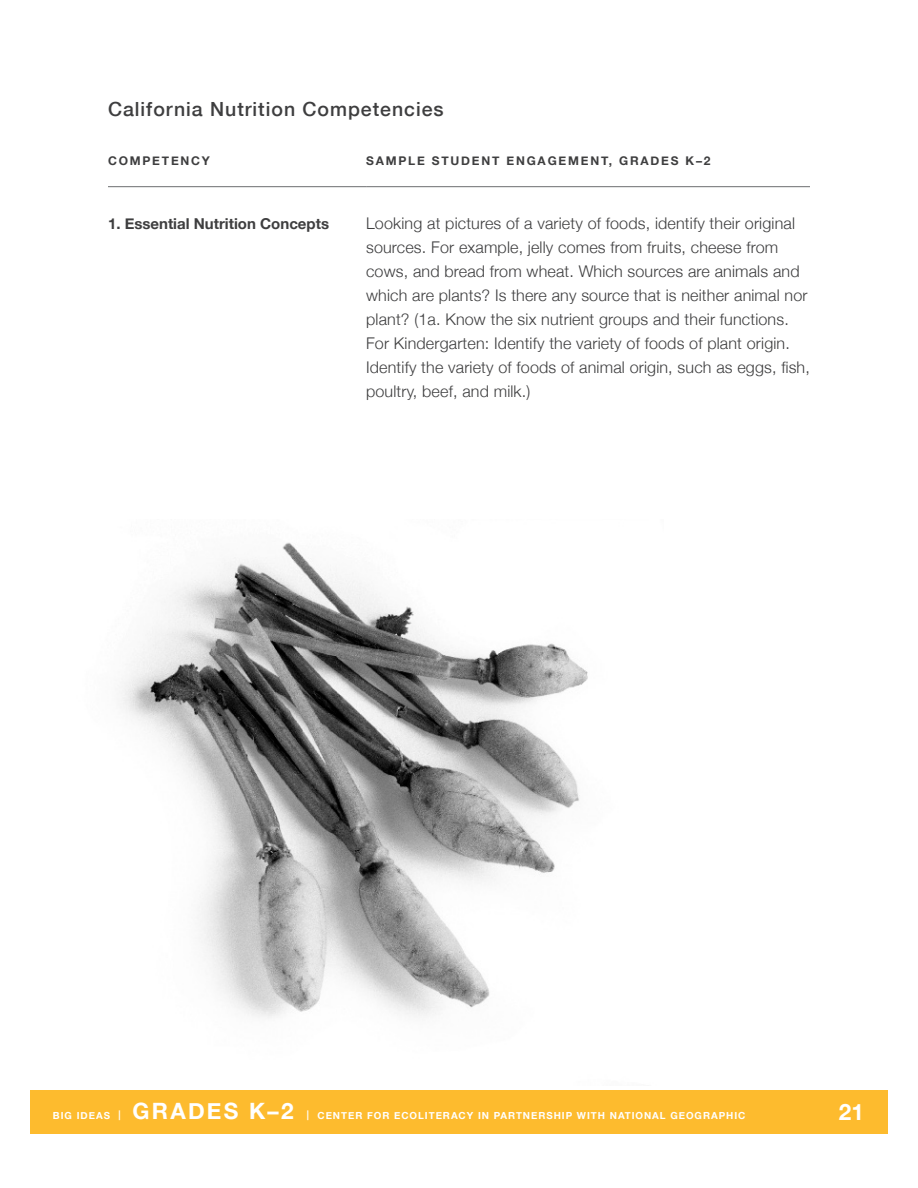
<style>
.page{position:relative;width:918px;height:1188px;background:#fff}
.page>*{position:absolute;margin:0;border:0;box-sizing:border-box;transform-origin:0 0}
.t1{font:700 22.5px "Helvetica Neue";letter-spacing:.1em;color:#fff}
.h3-b{font:500 19.5px "Helvetica Neue";letter-spacing:.05em;color:#3e3e3f}
.table_-_body_text{font:300 16.2px/24px "Helvetica Neue";letter-spacing:.01em;color:#3e3e3f}
.t2{font:700 15px "Helvetica Neue";color:#3e3e3f}
.t3{font:700 12px "Helvetica Neue";letter-spacing:.15em;color:#3e3e3f}
.t4{font:700 9.75px "Helvetica Neue";letter-spacing:.1em;color:#fff}
</style>
<div class="page">
<div style="left:30px;top:1090px;width:858px;height:44px;background:#fdbb2e"></div>
<hr style="left:108px;top:186px;width:258px;height:1px;background:#6c6d70">
<hr style="left:366px;top:186px;width:444px;height:1px;background:#6c6d70">
<img style="left:121px;top:542px;width:467px;height:476px">
<p class="h3-b" style="left:108px;top:93px;width:337px">California Nutrition Competencies</p>
<p class="t3" style="left:108px;top:150px;width:103px">COMPETENCY</p>
<p class="t3" style="left:366px;top:150px;width:346px">SAMPLE STUDENT ENGAGEMENT, GRADES K–2</p>
<p class="t2" style="left:108px;top:211px;width:223px">1. Essential Nutrition Concepts</p>
<p class="table_-_body_text" style="left:366px;top:211px;width:445px">Looking at pictures of a variety of foods, identify their original sources. For example, jelly comes from fruits, cheese from cows, and bread from wheat. Which sources are animals and which are plants? Is there any source that is neither animal nor plant? (1a. Know the six nutrient groups and their functions.<br>For Kindergarten: Identify the variety of foods of plant origin.<br>Identify the variety of foods of animal origin, such as eggs, fish, poultry, beef, and milk.)</p>
<p class="t4" style="left:53px;top:1107px;width:69px">BIG IDEAS |</p>
<h1 class="t1" style="left:133px;top:1091px;width:163px">GRADES K–2</h1>
<p class="t4" style="left:307px;top:1107px;width:440px">| CENTER FOR ECOLITERACY IN PARTNERSHIP WITH NATIONAL GEOGRAPHIC</p>
<h1 class="t1" style="left:839px;top:1092px;width:27px">21</h1>
</div>
